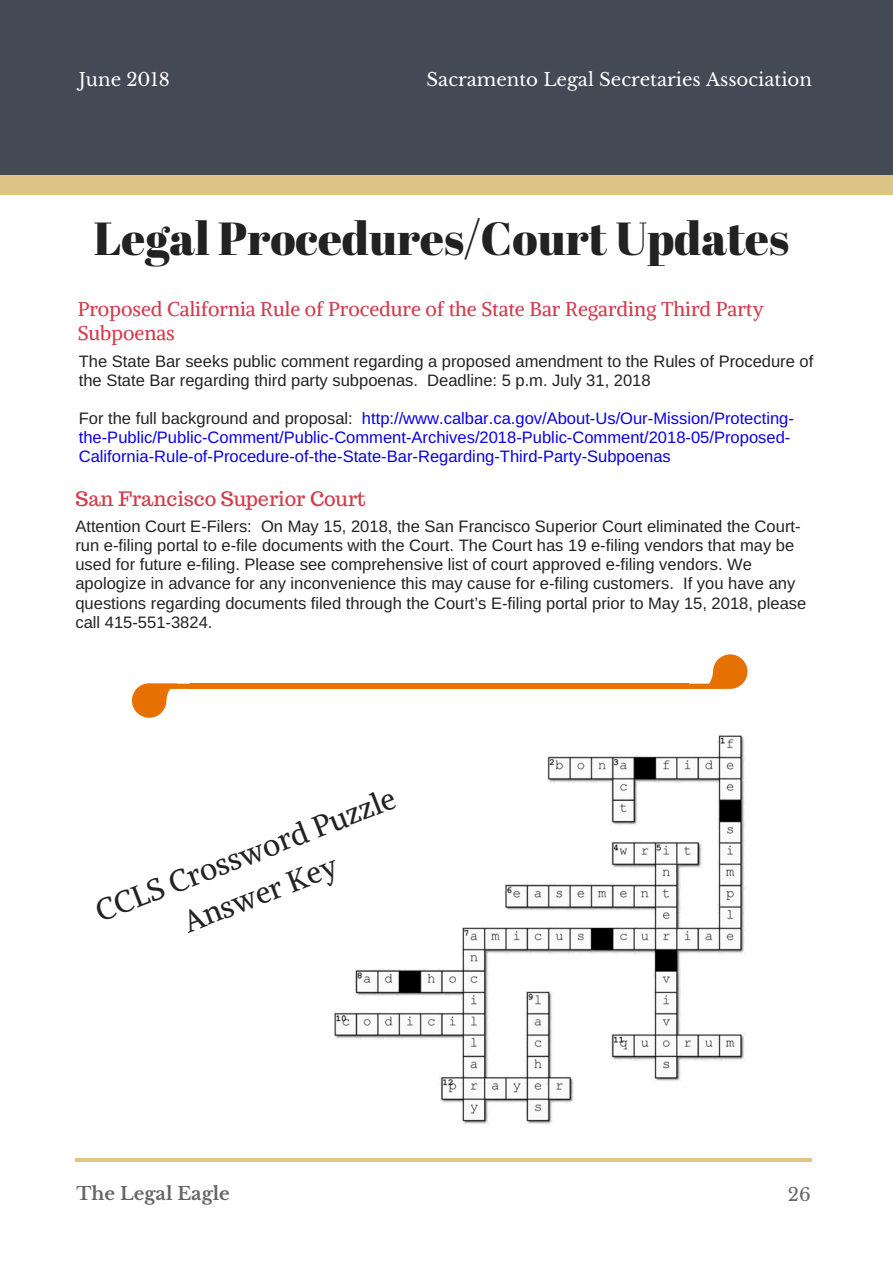
<style>
.page{position:relative;width:893px;height:1263px;background:#fff}
.page>*{position:absolute;margin:0;border:0;box-sizing:border-box;transform-origin:0 0}
.t1{font:46.35px "Abril Fatface";color:#222}
.t2{font:29.85px/41.7px "Alike";color:#222;text-align:center}
.t3{font:19.8px/23.7px "Alike";color:#d03c4b}
.t4{font:19.8px "Trocchi";color:#d03c4b}
.t5{font:18.15px "Libre Baskerville";color:#fff}
.t6{font:700 18.15px "Libre Baskerville";color:#666}
.t7{font:18.15px "Libre Baskerville";color:#666}
.t8{font:16.5px/19.2px "Arimo";color:#222}
.t9{font:16.5px/19.2px "Arimo";color:#0b00e6}
.s1{color:#222}
</style>
<div class="page">
<div style="left:0;top:163px;width:893px;height:32px;background:#dec587"></div>
<div style="left:0;top:0;width:893px;height:175px;background:#444956"></div>
<hr style="left:75px;top:1159px;width:737px;height:3px;background:#dec587">
<div style="left:190px;top:684px;width:498px;height:5px;background:#e67100"></div>
<svg style="left:132px;top:683px;width:60px;height:35px"></svg>
<svg style="left:687px;top:654px;width:60px;height:35px"></svg>
<img style="left:334px;top:734px;width:411px;height:391px">
<p class="t5" style="left:79px;top:68px;width:92px">June 2018</p>
<p class="t5" style="left:427px;top:68px;width:387px">Sacramento Legal Secretaries Association</p>
<h1 class="t1" style="left:94px;top:206px;width:697px">Legal Procedures/Court Updates</h1>
<p class="t3" style="left:78px;top:297px;width:688px">Proposed California Rule of Procedure of the State Bar Regarding Third Party<br>Subpoenas</p>
<p class="t8" style="left:79px;top:351px;width:736px">The State Bar seeks public comment regarding a proposed amendment to the Rules of Procedure of the State Bar regarding third party subpoenas. Deadline: 5 p.m. July 31, 2018</p>
<p class="t9" style="left:79px;top:409px;width:717px"><span class="s1">For the full background and proposal:</span> http://www.calbar.ca.gov/About-Us/Our-Mission/Protecting&shy;the-Public/Public-Comment/Public-Comment-Archives/2018-Public-Comment/2018-05/Proposed-<br>California-Rule-of-Procedure-of-the-State-Bar-Regarding-Third-Party-Subpoenas</p>
<p class="t4" style="left:75px;top:486px;width:292px">San Francisco Superior Court</p>
<p class="t8" style="left:75px;top:517px;width:732px">Attention Court E-Filers: On May 15, 2018, the San Francisco Superior Court eliminated the Court&shy;run e-filing portal to e-file documents with the Court. The Court has 19 e-filing vendors that may be used for future e-filing. Please see comprehensive list of court approved e-filing vendors. We apologize in advance for any inconvenience this may cause for e-filing customers. If you have any questions regarding documents filed through the Court’s E-filing portal prior to May 15, 2018, please call 415-551-3824.</p>
<h2 class="t2" style="left:89px;top:892px;width:320px;rotate:-21deg">CCLS Crossword Puzzle<br>Answer Key</h2>
<p class="t6" style="left:77px;top:1182px;width:155px">The Legal Eagle</p>
<p class="t7" style="left:788px;top:1183px;width:24px">26</p>
</div>
